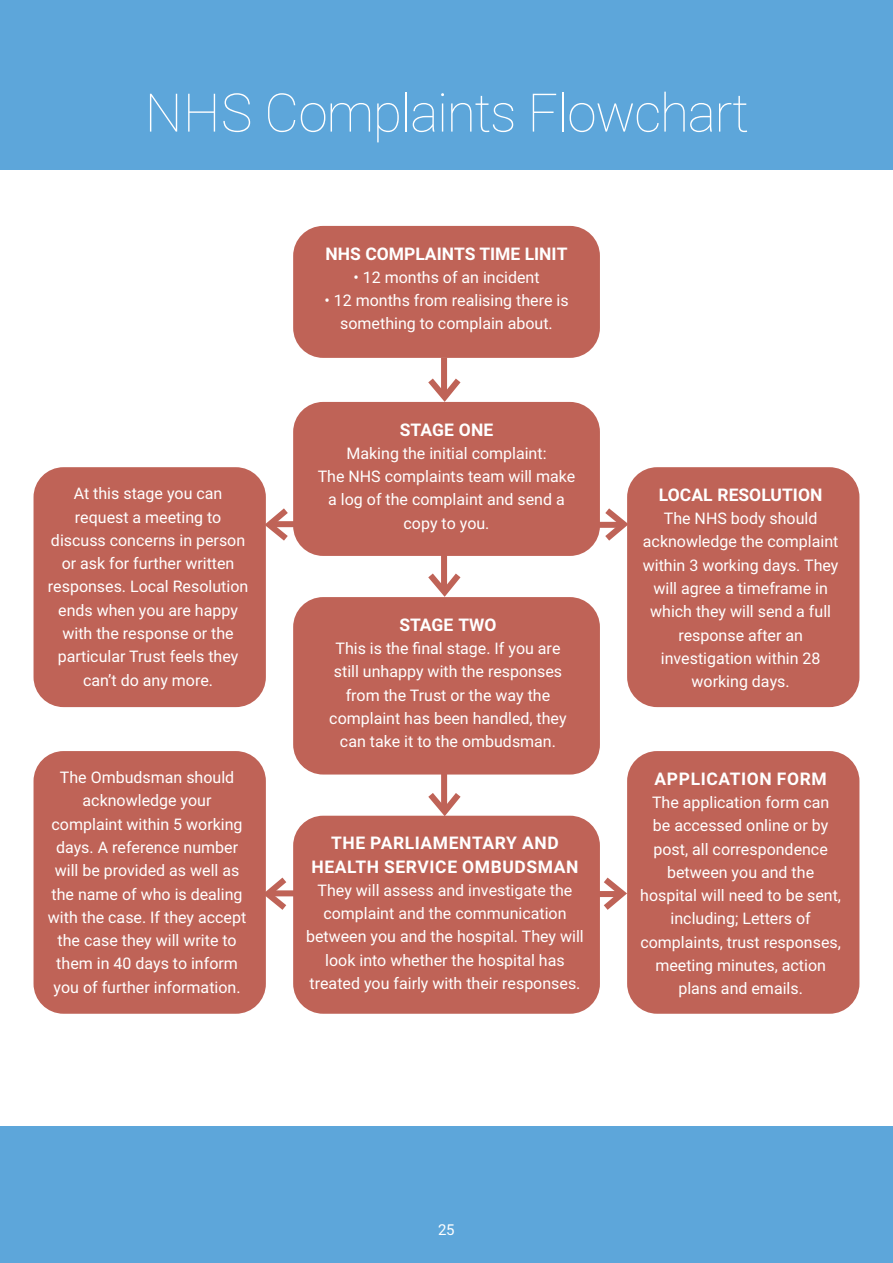
<style>
.page{position:relative;width:893px;height:1263px;background:#fff}
.page>*{position:absolute;margin:0;border:0;box-sizing:border-box;transform-origin:0 0}
.t1{font:100 53.25px "Roboto";letter-spacing:-.025em;color:#fff}
.t2{font:700 17.4px/23.2px "Roboto";letter-spacing:.035em;color:#fff;text-align:center}
.t3{font:700 17.4px "Roboto";letter-spacing:.005em;color:#fff}
.t4{font:16.05px/23.2px "Roboto";color:#fff;text-align:center}
.t5{font:15px "Roboto";color:#fff}
</style>
<div class="page">
<div style="left:0;top:0;width:893px;height:170px;background:#5da6da"></div>
<div style="left:0;top:1127px;width:893px;height:136px;background:#5da6da"></div>
<div style="left:293px;top:226px;width:307px;height:132px;background:#bf6357;border-radius:30px"></div>
<div style="left:293px;top:402px;width:307px;height:154px;background:#bf6357;border-radius:30px"></div>
<div style="left:293px;top:597px;width:307px;height:177px;background:#bf6357;border-radius:30px"></div>
<div style="left:627px;top:467px;width:232px;height:240px;background:#bf6357;border-radius:30px"></div>
<div style="left:627px;top:751px;width:232px;height:263px;background:#bf6357;border-radius:30px"></div>
<div style="left:34px;top:467px;width:232px;height:240px;background:#bf6357;border-radius:30px"></div>
<div style="left:34px;top:751px;width:232px;height:263px;background:#bf6357;border-radius:30px"></div>
<div style="left:293px;top:816px;width:307px;height:198px;background:#bf6357;border-radius:30px"></div>
<div style="left:441px;top:552px;width:6px;height:36px;background:#bf6357"></div>
<svg style="left:422px;top:567px;width:45px;height:31px"></svg>
<div style="left:441px;top:357px;width:6px;height:37px;background:#bf6357"></div>
<svg style="left:422px;top:372px;width:45px;height:30px"></svg>
<svg style="left:599px;top:502px;width:29px;height:45px"></svg>
<svg style="left:600px;top:871px;width:28px;height:45px"></svg>
<svg style="left:265px;top:871px;width:28px;height:45px"></svg>
<svg style="left:265px;top:502px;width:29px;height:45px"></svg>
<div style="left:441px;top:772px;width:6px;height:36px;background:#bf6357"></div>
<svg style="left:422px;top:786px;width:45px;height:30px"></svg>
<h1 class="t1" style="left:145px;top:82px;width:606px">NHS Complaints Flowchart</h1>
<p class="t4" style="left:48px;top:482px;width:202px">At this stage you can request a meeting to discuss concerns in person or ask for further written responses. Local Resolution ends when you are happy with the response or the particular Trust feels they can’t do any more.</p>
<p class="t4" style="left:48px;top:766px;width:200px">The Ombudsman should acknowledge your complaint within 5 working days. A reference number will be provided as well as the name of who is dealing with the case. If they accept the case they will write to them in 40 days to inform you of further information.</p>
<p class="t3" style="left:326px;top:243px;width:243px">NHS COMPLAINTS TIME LINIT</p>
<p class="t4" style="left:353px;top:266px;width:188px">• 12 months of an incident</p>
<p class="t4" style="left:324px;top:289px;width:246px">• 12 months from realising there is something to complain about.</p>
<p class="t3" style="left:400px;top:419px;width:95px">STAGE ONE</p>
<p class="t4" style="left:318px;top:442px;width:259px">Making the initial complaint:<br>The NHS complaints team will make a log of the complaint and send a copy to you.</p>
<p class="t3" style="left:399px;top:614px;width:99px">STAGE TWO</p>
<p class="t4" style="left:329px;top:637px;width:239px">This is the final stage. If you are still unhappy with the responses from the Trust or the way the complaint has been handled, they can take it to the ombudsman.</p>
<p class="t2" style="left:311px;top:832px;width:269px">THE PARLIAMENTARY AND<br>HEALTH SERVICE OMBUDSMAN</p>
<p class="t4" style="left:306px;top:879px;width:279px">They will assess and investigate the complaint and the communication between you and the hospital. They will look into whether the hospital has treated you fairly with their responses.</p>
<p class="t3" style="left:659px;top:485px;width:165px">LOCAL RESOLUTION</p>
<p class="t4" style="left:643px;top:507px;width:197px">The NHS body should acknowledge the complaint within 3 working days. They will agree a timeframe in which they will send a full response after an investigation within 28 working days.</p>
<p class="t2" style="left:655px;top:767px;width:174px">APPLICATION FORM</p>
<p class="t4" style="left:640px;top:791px;width:202px">The application form can<br>be accessed online or by post, all correspondence between you and the hospital will need to be sent, including; Letters of complaints, trust responses, meeting minutes, action plans and emails.</p>
<p class="t5" style="left:438px;top:1221px;width:18px">25</p>
</div>
